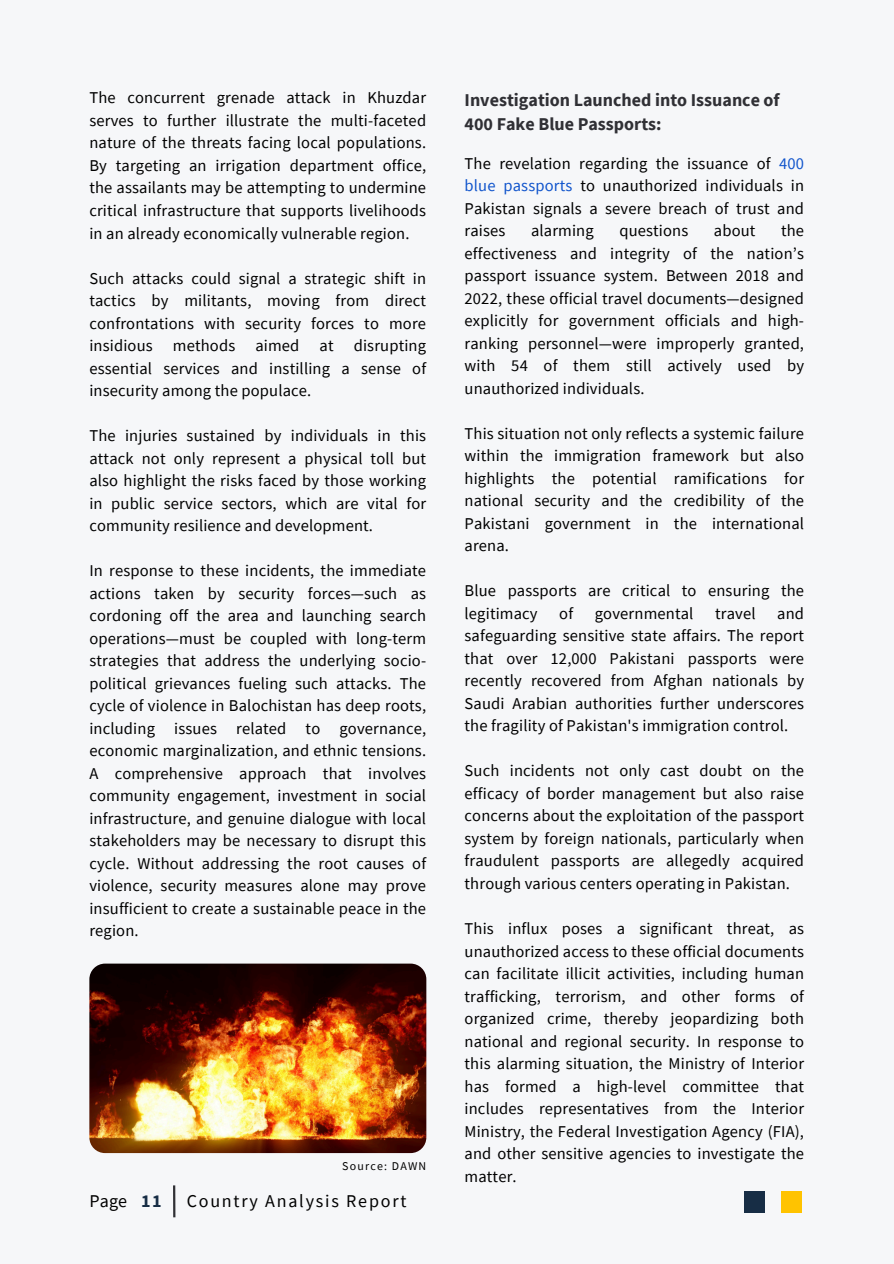
<style>
.page{position:relative;width:894px;height:1264px;background:#fff}
.page>*{position:absolute;margin:0;border:0;box-sizing:border-box;transform-origin:0 0}
.t1{font:700 18px/24.8px "Source Sans Pro";color:#303035}
.t2{font:18px "Source Sans Pro";letter-spacing:.1em;color:#000}
.t3{font:700 18px "Source Sans Pro";color:#172d45}
.t4{font:16.5px/22.5px "Source Sans Pro";letter-spacing:.01em;color:#000;text-align:justify}
.t5{font:11.85px "Source Sans Pro";letter-spacing:.1em;color:#000}
.s1{color:#15c}
</style>
<div class="page">
<div style="left:0;top:0;width:893px;height:1263px;background:#f6f7f9"></div>
<hr style="left:173px;top:1185px;width:2px;height:32px;background:#303035">
<img style="left:89px;top:963px;width:337px;height:190px">
<div style="left:743px;top:1190px;width:21px;height:22px;background:#172d45"></div>
<div style="left:781px;top:1190px;width:20px;height:22px;background:#ffc300"></div>
<h2 class="t4" style="left:89px;top:86px;width:338px">The concurrent grenade attack in Khuzdar serves to further illustrate the multi-faceted nature of the threats facing local populations.<br>By targeting an irrigation department office, the assailants may be attempting to undermine critical infrastructure that supports livelihoods in an already economically vulnerable region.</h2>
<h1 class="t4" style="left:89px;top:266px;width:338px">Such attacks could signal a strategic shift in tactics by militants, moving from direct confrontations with security forces to more insidious methods aimed at disrupting essential services and instilling a sense of insecurity among the populace.</h1>
<h2 class="t4" style="left:89px;top:424px;width:338px">The injuries sustained by individuals in this attack not only represent a physical toll but also highlight the risks faced by those working in public service sectors, which are vital for community resilience and development.</h2>
<h2 class="t4" style="left:89px;top:559px;width:338px">In response to these incidents, the immediate actions taken by security forces—such as cordoning off the area and launching search operations—must be coupled with long-term strategies that address the underlying socio&shy;political grievances fueling such attacks. The cycle of violence in Balochistan has deep roots, including issues related to governance, economic marginalization, and ethnic tensions.<br>A comprehensive approach that involves community engagement, investment in social infrastructure, and genuine dialogue with local stakeholders may be necessary to disrupt this cycle. Without addressing the root causes of violence, security measures alone may prove insufficient to create a sustainable peace in the region.</h2>
<h2 class="t5" style="left:342px;top:1158px;width:86px">Source: DAWN</h2>
<h2 class="t2" style="left:89px;top:1189px;width:39px">Page</h2>
<h2 class="t3" style="left:141px;top:1189px;width:22px">11</h2>
<h2 class="t2" style="left:187px;top:1189px;width:221px">Country Analysis Report</h2>
<h2 class="t1" style="left:464px;top:87px;width:316px">Investigation Launched into Issuance of<br>400 Fake Blue Passports:</h2>
<h2 class="t4" style="left:464px;top:151px;width:341px">The revelation regarding the issuance of <span class="s1">400 blue passports</span> to unauthorized individuals in Pakistan signals a severe breach of trust and raises</h2>
<h2 class="t4" style="left:464px;top:219px;width:341px;text-indent:316px">the effectiveness and integrity of the nation’s passport issuance system. Between 2018 and 2022, these official travel documents—designed explicitly for government officials and high&shy;ranking personnel—were improperly granted, with 54 of them still actively used by unauthorized individuals.</h2>
<p class="t4" style="left:464px;top:421px;width:341px">This situation not only reflects a systemic failure within the immigration framework but also highlights the potential ramifications for national security and the credibility of the Pakistani government in the international arena.</p>
<p class="t4" style="left:464px;top:579px;width:341px">Blue passports are critical to ensuring the legitimacy</p>
<h2 class="t4" style="left:531px;top:219px;width:64px">alarming</h2>
<h2 class="t4" style="left:619px;top:219px;width:71px">questions</h2>
<h2 class="t4" style="left:713px;top:219px;width:43px">about</h2>
<p class="t4" style="left:559px;top:601px;width:15px">of</p>
<p class="t4" style="left:594px;top:601px;width:100px">governmental</p>
<p class="t4" style="left:715px;top:601px;width:42px">travel</p>
<p class="t4" style="left:464px;top:601px;width:341px;text-indent:312px">and safeguarding sensitive state affairs. The report that over 12,000 Pakistani passports were recently recovered from Afghan nationals by Saudi Arabian authorities further underscores the fragility of Pakistan's immigration control.</p>
<h2 class="t4" style="left:464px;top:759px;width:341px">Such incidents not only cast doubt on the efficacy of border management but also raise concerns about the exploitation of the passport system by foreign nationals, particularly when fraudulent passports are allegedly acquired through various centers operating in Pakistan.</h2>
<p class="t4" style="left:464px;top:916px;width:341px">This influx poses a significant threat, as unauthorized access to these official documents can facilitate illicit activities, including human trafficking, terrorism, and other forms of organized crime, thereby jeopardizing both national and regional security. In response to this alarming situation, the Ministry of Interior has formed a high-level committee that includes representatives from the Interior Ministry, the Federal Investigation Agency (FIA), and other sensitive agencies to investigate the matter.</p>
</div>
